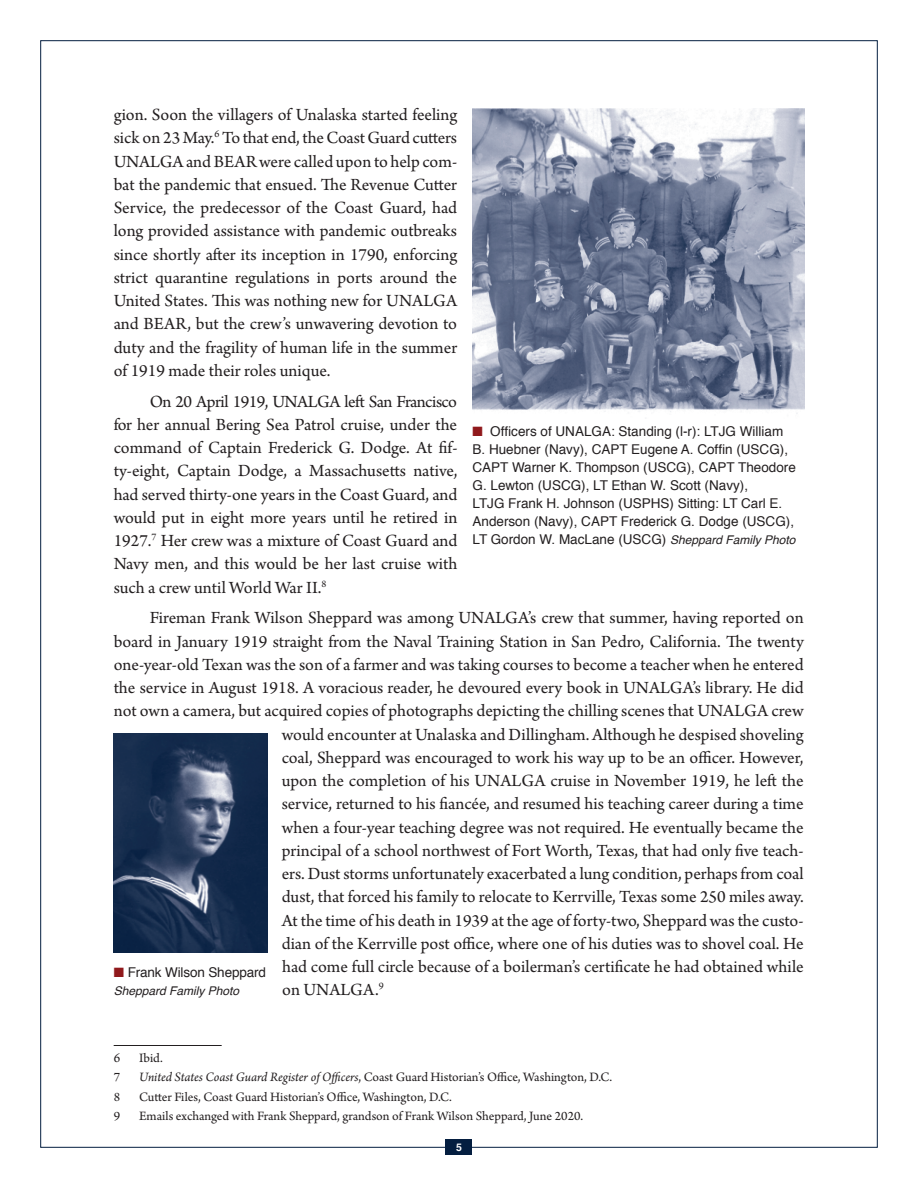
<style>
.page{position:relative;width:918px;height:1188px;background:#fff}
.page>*{position:absolute;margin:0;border:0;box-sizing:border-box;transform-origin:0 0}
.body_12{font:18px/23.2px "Arno Pro";color:#231f20;text-align:justify}
.body_12-2{font:18px "Arno Pro";letter-spacing:-.02em;color:#231f20}
.Caption{font:13.5px/18px "Helvetica";color:#231f20}
.footnote{font:13.5px "Arno Pro";letter-spacing:-.01em;color:#231f20}
.Caption-2{font:italic 12px "Helvetica";color:#231f20}
.t1{font:700 10.5px "Helvetica";color:#fff}
.s1{color:#90191c}
.s2{font-style:italic;font-size:12px}
.s3{font-style:italic}
</style>
<div class="page">
<div style="left:446px;top:1140px;width:26px;height:15px;background:#041e40"></div>
<hr style="left:114px;top:1045px;width:108px;height:1px;background:#231f20">
<img style="left:472px;top:108px;width:332px;height:306px">
<img style="left:114px;top:734px;width:153px;height:219px">
<p class="body_12" style="left:114px;top:104px;width:345px">gion. Soon the villagers of Unalaska started feeling sick on 23 May.<sup>6</sup> To that end, the Coast Guard cutters UNALGA and BEAR were called upon to help com&shy;bat the pandemic that ensued. The Revenue Cutter Service, the predecessor of the Coast Guard, had long provided assistance with pandemic outbreaks since shortly after its inception in 1790, enforcing strict quarantine regulations in ports around the United States. This was nothing new for UNALGA and BEAR, but the crew’s unwavering devotion to duty and the fragility of human life in the summer of 1919 made their roles unique.</p>
<p class="body_12" style="left:114px;top:391px;width:345px;text-indent:36px">On 20 April 1919, UNALGA left San Francisco for her annual Bering Sea Patrol cruise, under the command of Captain Frederick G. Dodge. At fif&shy;ty-eight, Captain Dodge, a Massachusetts native, had served thirty-one years in the Coast Guard, and would put in eight more years until he retired in 1927.<sup>7</sup> Her crew was a mixture of Coast Guard and Navy men, and this would be her last cruise with such a crew until World War II.<sup>8</sup></p>
<p class="body_12" style="left:150px;top:607px;width:655px">Fireman Frank Wilson Sheppard was among UNALGA’s crew that summer, having reported on</p>
<p class="body_12" style="left:114px;top:631px;width:692px">board in January 1919 straight from the Naval Training Station in San Pedro, California. The twenty</p>
<p class="body_12" style="left:114px;top:654px;width:691px">one-year-old Texan was the son of a farmer and was taking courses to become a teacher when he entered</p>
<p class="body_12" style="left:114px;top:677px;width:692px">the service in August 1918. A voracious reader, he devoured every book in UNALGA’s library. He did</p>
<p class="body_12" style="left:114px;top:700px;width:692px">not own a camera, but acquired copies of photographs depicting the chilling scenes that UNALGA crew</p>
<p class="body_12" style="left:282px;top:724px;width:524px">would encounter at Unalaska and Dillingham. Although he despised shoveling</p>
<p class="body_12" style="left:282px;top:747px;width:523px">coal, Sheppard was encouraged to work his way up to be an officer. However,</p>
<p class="body_12" style="left:282px;top:770px;width:524px">upon the completion of his UNALGA cruise in November 1919, he left the</p>
<p class="body_12" style="left:282px;top:793px;width:524px">service, returned to his fiancée, and resumed his teaching career during a time</p>
<p class="body_12" style="left:282px;top:817px;width:524px">when a four-year teaching degree was not required. He eventually became the</p>
<p class="body_12-2" style="left:282px;top:840px;width:524px">principal of a school northwest of Fort Worth, Texas, that had only five teach-</p>
<p class="body_12" style="left:282px;top:863px;width:524px">ers. Dust storms unfortunately exacerbated a lung condition, perhaps from coal</p>
<p class="body_12" style="left:282px;top:886px;width:524px">dust, that forced his family to relocate to Kerrville, Texas some 250 miles away.</p>
<p class="body_12" style="left:282px;top:910px;width:524px">At the time of his death in 1939 at the age of forty-two, Sheppard was the custo-</p>
<p class="body_12" style="left:282px;top:933px;width:524px">dian of the Kerrville post office, where one of his duties was to shovel coal. He</p>
<p class="body_12" style="left:282px;top:956px;width:523px">had come full circle because of a boilerman’s certificate he had obtained while</p>
<p class="body_12" style="left:282px;top:979px;width:103px">on UNALGA.<sup>9</sup></p>
<p class="Caption" style="left:472px;top:423px;width:325px"><span class="s1">■</span> Officers of UNALGA: Standing (l-r): LTJG William B. Huebner (Navy), CAPT Eugene A. Coffin (USCG), CAPT Warner K. Thompson (USCG), CAPT Theodore G. Lewton (USCG), LT Ethan W. Scott (Navy),<br>LTJG Frank H. Johnson (USPHS) Sitting: LT Carl E.<br>Anderson (Navy), CAPT Frederick G. Dodge (USCG), LT Gordon W. MacLane (USCG) <span class="s2">Sheppard Family Photo</span></p>
<p class="Caption" style="left:114px;top:963px;width:154px"><span class="s1">■</span> Frank Wilson Sheppard</p>
<p class="Caption-2" style="left:114px;top:981px;width:127px">Sheppard Family Photo</p>
<p class="footnote" style="left:114px;top:1050px;width:8px">6</p>
<p class="footnote" style="left:139px;top:1050px;width:25px">Ibid.</p>
<p class="footnote" style="left:114px;top:1070px;width:8px">7</p>
<p class="footnote" style="left:139px;top:1070px;width:475px"><span class="s3">United States Coast Guard Register of Officers</span>, Coast Guard Historian’s Office, Washington, D.C.</p>
<p class="footnote" style="left:114px;top:1089px;width:8px">8</p>
<p class="footnote" style="left:139px;top:1089px;width:314px">Cutter Files, Coast Guard Historian’s Office, Washington, D.C.</p>
<p class="footnote" style="left:114px;top:1109px;width:8px">9</p>
<p class="footnote" style="left:139px;top:1109px;width:446px">Emails exchanged with Frank Sheppard, grandson of Frank Wilson Sheppard, June 2020.</p>
<p class="t1" style="left:456px;top:1139px;width:7px">5</p>
</div>
